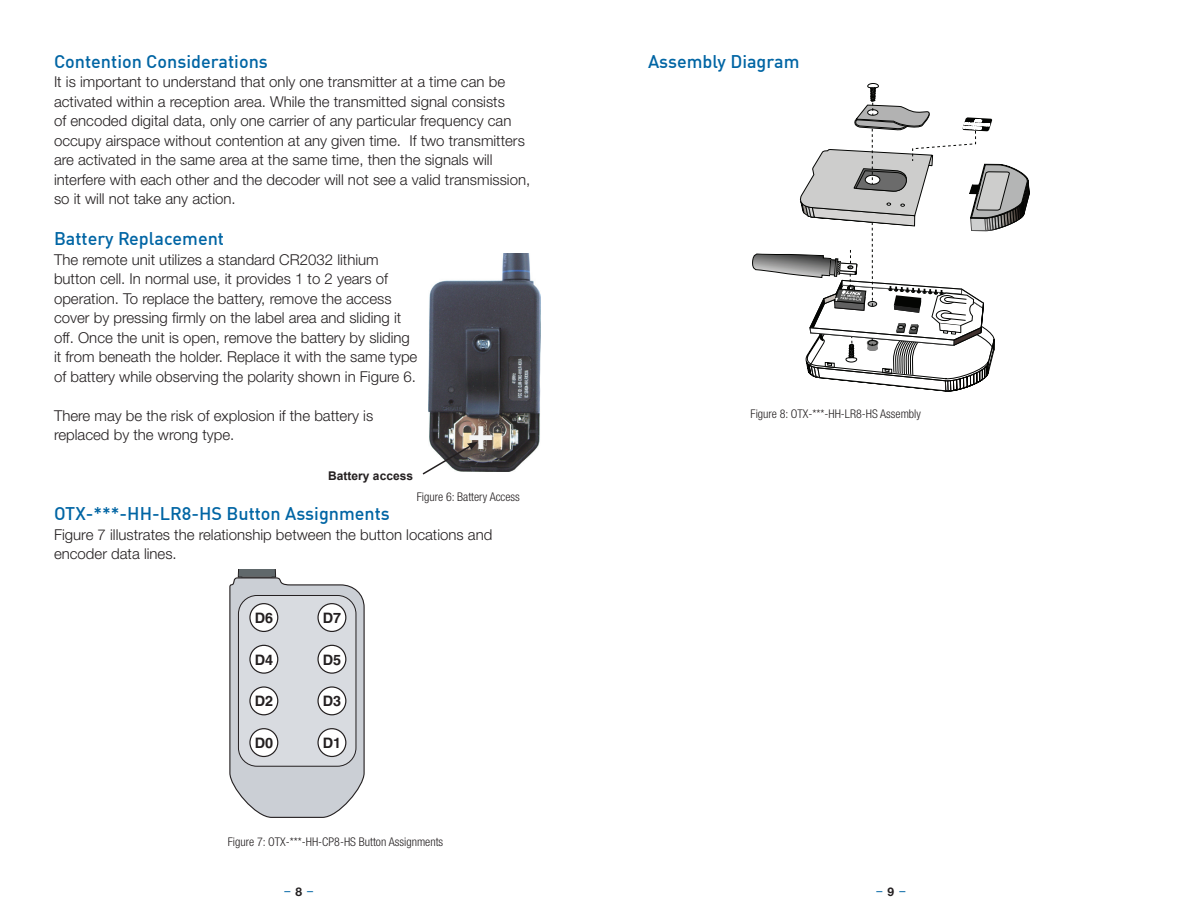
<style>
.page{position:relative;width:1188px;height:918px;background:#fff}
.page>*{position:absolute;margin:0;border:0;box-sizing:border-box;transform-origin:0 0}
.t1{font:700 45px "Helvetica Neue";color:#f2f3f4}
.t2{font:500 18px "DIN Offc";color:#0065a4}
.t3{font:300 15px/19.5px "Helvetica Neue";color:#231f20}
.t4{font:700 14.4px "Helvetica";color:#231f20}
.t5{font:300 condensed 12px "Helvetica Neue";color:#231f20}
.t6{font:700 12px "Arial";color:#231f20}
.t7{font:12px "Helvetica Neue";color:#0065a4}
.s1{font-weight:700;color:#231f20}
</style>
<div class="page">
<img style="left:428px;top:254px;width:112px;height:218px">
<svg style="left:422px;top:442px;width:56px;height:33px"></svg>
<svg style="left:229px;top:569px;width:136px;height:249px"></svg>
<div style="left:238px;top:595px;width:118px;height:171px;background:#d8dbe0;border-radius:18px"></div>
<div style="left:238px;top:595px;width:118px;height:171px;border:1px solid #231f20;border-radius:18px"></div>
<div style="left:250px;top:604px;width:28px;height:27px;background:#fff;border-radius:50%"></div>
<div style="left:249px;top:603px;width:29px;height:29px;border:1px solid #231f20;border-radius:50%"></div>
<div style="left:318px;top:604px;width:28px;height:27px;background:#fff;border-radius:50%"></div>
<div style="left:317px;top:603px;width:29px;height:29px;border:1px solid #231f20;border-radius:50%"></div>
<div style="left:250px;top:645px;width:28px;height:28px;background:#fff;border-radius:50%"></div>
<div style="left:249px;top:645px;width:29px;height:29px;border:1px solid #231f20;border-radius:50%"></div>
<div style="left:318px;top:645px;width:28px;height:28px;background:#fff;border-radius:50%"></div>
<div style="left:317px;top:645px;width:29px;height:29px;border:1px solid #231f20;border-radius:50%"></div>
<div style="left:250px;top:687px;width:28px;height:28px;background:#fff;border-radius:50%"></div>
<div style="left:249px;top:686px;width:29px;height:29px;border:1px solid #231f20;border-radius:50%"></div>
<div style="left:318px;top:687px;width:28px;height:28px;background:#fff;border-radius:50%"></div>
<div style="left:317px;top:686px;width:29px;height:29px;border:1px solid #231f20;border-radius:50%"></div>
<div style="left:250px;top:729px;width:28px;height:27px;background:#fff;border-radius:50%"></div>
<div style="left:249px;top:728px;width:29px;height:29px;border:1px solid #231f20;border-radius:50%"></div>
<div style="left:318px;top:729px;width:28px;height:27px;background:#fff;border-radius:50%"></div>
<div style="left:317px;top:728px;width:29px;height:29px;border:1px solid #231f20;border-radius:50%"></div>
<div style="left:867px;top:83px;width:12px;height:5px;border:1px solid #040503;border-radius:50%"></div>
<svg style="left:752px;top:87px;width:278px;height:305px"></svg>
<p class="t2" style="left:54px;top:55px;width:215px">Contention Considerations</p>
<p class="t3" style="left:54px;top:74px;width:478px">It is important to understand that only one transmitter at a time can be activated within a reception area. While the transmitted signal consists<br>of encoded digital data, only one carrier of any particular frequency can occupy airspace without contention at any given time. If two transmitters are activated in the same area at the same time, then the signals will interfere with each other and the decoder will not see a valid transmission, so it will not take any action.</p>
<p class="t2" style="left:54px;top:232px;width:172px">Battery Replacement</p>
<p class="t3" style="left:54px;top:251px;width:365px">The remote unit utilizes a standard CR2032 lithium button cell. In normal use, it provides 1 to 2 years of operation. To replace the battery, remove the access cover by pressing firmly on the label area and sliding it off. Once the unit is open, remove the battery by sliding it from beneath the holder. Replace it with the same type of battery while observing the polarity shown in Figure 6.</p>
<p class="t3" style="left:54px;top:407px;width:321px">There may be the risk of explosion if the battery is replaced by the wrong type.</p>
<h1 class="t1" style="left:468px;top:416px;width:28px">+</h1>
<p class="t6" style="left:328px;top:471px;width:86px">Battery access</p>
<p class="t5" style="left:417px;top:492px;width:105px">Figure 6: Battery Access</p>
<p class="t2" style="left:54px;top:508px;width:337px">OTX-***-HH-LR8-HS Button Assignments</p>
<p class="t3" style="left:54px;top:526px;width:440px">Figure 7 illustrates the relationship between the button locations and encoder data lines.</p>
<p class="t4" style="left:255px;top:609px;width:20px">D6</p>
<p class="t4" style="left:323px;top:609px;width:20px">D7</p>
<p class="t4" style="left:255px;top:651px;width:20px">D4</p>
<p class="t4" style="left:323px;top:651px;width:20px">D5</p>
<p class="t4" style="left:255px;top:693px;width:20px">D2</p>
<p class="t4" style="left:323px;top:693px;width:20px">D3</p>
<p class="t4" style="left:255px;top:734px;width:20px">D0</p>
<p class="t4" style="left:323px;top:734px;width:20px">D1</p>
<p class="t5" style="left:228px;top:837px;width:217px">Figure 7: OTX-***-HH-CP8-HS Button Assignments</p>
<p class="t2" style="left:648px;top:55px;width:153px">Assembly Diagram</p>
<p class="t5" style="left:751px;top:410px;width:172px">Figure 8: OTX-***-HH-LR8-HS Assembly</p>
<p class="t7" style="left:284px;top:884px;width:30px">– <span class="s1">8</span> –</p>
<p class="t7" style="left:877px;top:884px;width:30px">– <span class="s1">9</span> –</p>
</div>
